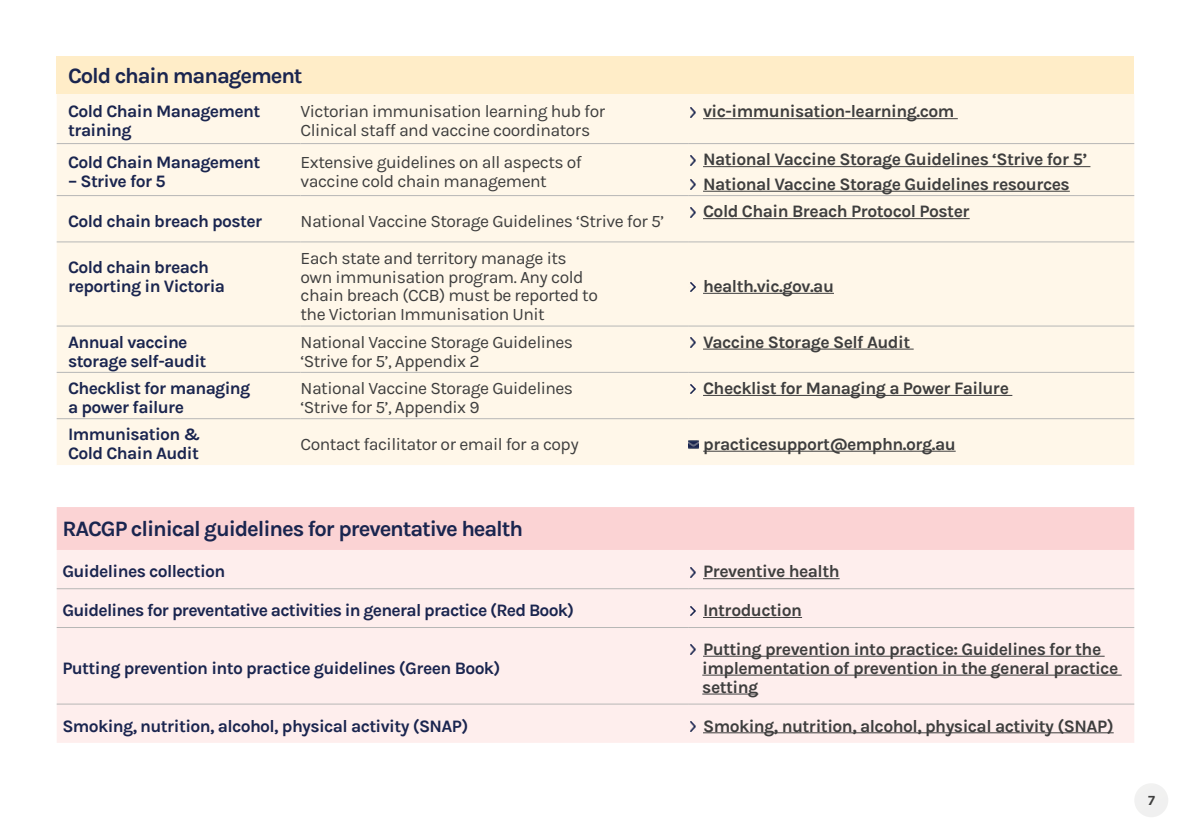
<style>
.page{position:relative;width:1191px;height:840px;background:#fff}
.page>*{position:absolute;margin:0;border:0;box-sizing:border-box;transform-origin:0 0}
.Heading_2{font:700 22px "Karla";letter-spacing:-.05em;color:#1a254f}
.Heading_3{font:17.6px/18.8px "Karla";letter-spacing:-.03em;color:#3e3e3e}
.t1{font:700 17.6px/18.8px "Karla";letter-spacing:-.03em;color:#3e3e3e}
.Heading_3-2{font:700 17.6px/18.8px "Karla";letter-spacing:-.035em;color:#1a254f}
.t2{font:700 14px "Karla";color:#3e3e3e}
</style>
<div class="page">
<div style="left:57px;top:57px;width:1077px;height:37px;background:#ffedc8"></div>
<div style="left:57px;top:94px;width:1077px;height:371px;background:#fff7e9"></div>
<hr style="left:57px;top:143px;width:243px;height:1px;background:#b7b7b6">
<hr style="left:300px;top:143px;width:388px;height:1px;background:#b7b7b6">
<hr style="left:688px;top:143px;width:446px;height:1px;background:#b7b7b6">
<hr style="left:57px;top:195px;width:243px;height:1px;background:#b7b7b6">
<hr style="left:300px;top:195px;width:388px;height:1px;background:#b7b7b6">
<hr style="left:688px;top:195px;width:446px;height:1px;background:#b7b7b6">
<hr style="left:57px;top:241px;width:243px;height:1px;background:#b7b7b6">
<hr style="left:300px;top:241px;width:388px;height:1px;background:#b7b7b6">
<hr style="left:688px;top:241px;width:446px;height:1px;background:#b7b7b6">
<hr style="left:57px;top:325px;width:243px;height:1px;background:#b7b7b6">
<hr style="left:300px;top:325px;width:388px;height:1px;background:#b7b7b6">
<hr style="left:688px;top:325px;width:446px;height:1px;background:#b7b7b6">
<hr style="left:57px;top:372px;width:243px;height:1px;background:#b7b7b6">
<hr style="left:300px;top:372px;width:388px;height:1px;background:#b7b7b6">
<hr style="left:688px;top:372px;width:446px;height:1px;background:#b7b7b6">
<hr style="left:57px;top:418px;width:243px;height:1px;background:#b7b7b6">
<hr style="left:300px;top:418px;width:388px;height:1px;background:#b7b7b6">
<hr style="left:688px;top:418px;width:446px;height:1px;background:#b7b7b6">
<hr style="left:703px;top:118px;width:254px;height:1px;background:#3e3e3e">
<svg style="left:688px;top:107px;width:10px;height:10px"></svg>
<hr style="left:703px;top:166px;width:387px;height:1px;background:#3e3e3e">
<hr style="left:703px;top:191px;width:366px;height:1px;background:#3e3e3e">
<svg style="left:688px;top:155px;width:10px;height:10px"></svg>
<svg style="left:688px;top:180px;width:10px;height:10px"></svg>
<hr style="left:703px;top:218px;width:266px;height:1px;background:#3e3e3e">
<svg style="left:688px;top:207px;width:10px;height:10px"></svg>
<hr style="left:703px;top:293px;width:131px;height:1px;background:#3e3e3e">
<svg style="left:688px;top:282px;width:10px;height:9px"></svg>
<hr style="left:703px;top:348px;width:210px;height:1px;background:#3e3e3e">
<svg style="left:688px;top:337px;width:10px;height:10px"></svg>
<hr style="left:703px;top:395px;width:309px;height:1px;background:#3e3e3e">
<svg style="left:688px;top:384px;width:10px;height:9px"></svg>
<hr style="left:703px;top:450px;width:252px;height:1px;background:#3e3e3e">
<svg style="left:688px;top:439px;width:10px;height:10px"></svg>
<div style="left:57px;top:507px;width:1077px;height:42px;background:#fbd3d4"></div>
<div style="left:57px;top:549px;width:1077px;height:193px;background:#feeeed"></div>
<hr style="left:57px;top:588px;width:631px;height:1px;background:#b7b7b6">
<hr style="left:688px;top:588px;width:446px;height:1px;background:#b7b7b6">
<hr style="left:57px;top:626px;width:631px;height:1px;background:#b7b7b6">
<hr style="left:688px;top:626px;width:446px;height:1px;background:#b7b7b6">
<hr style="left:57px;top:703px;width:631px;height:1px;background:#b7b7b6">
<hr style="left:688px;top:703px;width:446px;height:1px;background:#b7b7b6">
<hr style="left:703px;top:578px;width:136px;height:1px;background:#3e3e3e">
<svg style="left:688px;top:567px;width:10px;height:10px"></svg>
<hr style="left:703px;top:616px;width:99px;height:1px;background:#3e3e3e">
<svg style="left:688px;top:606px;width:10px;height:9px"></svg>
<hr style="left:703px;top:655px;width:401px;height:1px;background:#3e3e3e">
<hr style="left:702px;top:674px;width:419px;height:1px;background:#3e3e3e">
<hr style="left:702px;top:693px;width:56px;height:1px;background:#3e3e3e">
<svg style="left:688px;top:644px;width:10px;height:10px"></svg>
<hr style="left:703px;top:732px;width:410px;height:1px;background:#3e3e3e">
<svg style="left:688px;top:721px;width:10px;height:9px"></svg>
<div style="left:1134px;top:782px;width:34px;height:34px;background:#f1f1f0;border-radius:50%"></div>
<p class="Heading_2" style="left:68px;top:62px;width:236px">Cold chain management</p>
<p class="Heading_3-2" style="left:68px;top:102px;width:194px">Cold Chain Management training</p>
<p class="Heading_3" style="left:300px;top:102px;width:306px">Victorian immunisation learning hub for<br>Clinical staff and vaccine coordinators</p>
<p class="t1" style="left:703px;top:102px;width:253px">vic-immunisation-learning.com</p>
<p class="Heading_3-2" style="left:68px;top:153px;width:194px">Cold Chain Management</p>
<p class="Heading_3-2" style="left:68px;top:172px;width:99px">– Strive for 5</p>
<p class="Heading_3" style="left:300px;top:153px;width:283px">Extensive guidelines on all aspects of vaccine cold chain management</p>
<p class="t1" style="left:703px;top:150px;width:385px">National Vaccine Storage Guidelines ‘Strive for 5’</p>
<p class="t1" style="left:703px;top:174px;width:368px">National Vaccine Storage Guidelines resources</p>
<p class="Heading_3-2" style="left:68px;top:211px;width:196px">Cold chain breach poster</p>
<p class="Heading_3" style="left:300px;top:212px;width:365px">National Vaccine Storage Guidelines ‘Strive for 5’</p>
<p class="Heading_3-2" style="left:68px;top:258px;width:159px">Cold chain breach reporting in Victoria</p>
<p class="Heading_3" style="left:300px;top:248px;width:299px">Each state and territory manage its own immunisation program. Any cold chain breach (CCB) must be reported to the Victorian Immunisation Unit</p>
<p class="t1" style="left:703px;top:202px;width:268px">Cold Chain Breach Protocol Poster</p>
<p class="t1" style="left:703px;top:276px;width:132px">health.vic.gov.au</p>
<p class="Heading_3-2" style="left:68px;top:332px;width:140px">Annual vaccine storage self-audit</p>
<p class="Heading_3" style="left:300px;top:332px;width:274px">National Vaccine Storage Guidelines ‘Strive for 5’, Appendix 2</p>
<p class="t1" style="left:703px;top:332px;width:209px">Vaccine Storage Self Audit</p>
<p class="Heading_3-2" style="left:68px;top:378px;width:184px">Checklist for managing a power failure</p>
<p class="Heading_3" style="left:300px;top:379px;width:274px">National Vaccine Storage Guidelines ‘Strive for 5’, Appendix 9</p>
<p class="t1" style="left:703px;top:378px;width:307px">Checklist for Managing a Power Failure</p>
<p class="Heading_3-2" style="left:68px;top:425px;width:134px">Immunisation &amp;<br>Cold Chain Audit</p>
<p class="Heading_3" style="left:300px;top:434px;width:280px">Contact facilitator or email for a copy</p>
<p class="t1" style="left:703px;top:434px;width:254px">practicesupport@emphn.org.au</p>
<p class="Heading_2" style="left:62px;top:515px;width:462px">RACGP clinical guidelines for preventative health</p>
<p class="Heading_3-2" style="left:62px;top:562px;width:165px">Guidelines collection</p>
<p class="t1" style="left:703px;top:562px;width:138px">Preventive health</p>
<p class="Heading_3-2" style="left:62px;top:600px;width:513px">Guidelines for preventative activities in general practice (Red Book)</p>
<p class="t1" style="left:703px;top:600px;width:100px">Introduction</p>
<p class="Heading_3-2" style="left:62px;top:658px;width:439px">Putting prevention into practice guidelines (Green Book)</p>
<p class="t1" style="left:702px;top:639px;width:417px">Putting prevention into practice: Guidelines for the implementation of prevention in the general practice setting</p>
<p class="Heading_3-2" style="left:62px;top:715px;width:407px">Smoking, nutrition, alcohol, physical activity (SNAP)</p>
<p class="t1" style="left:703px;top:715px;width:412px">Smoking, nutrition, alcohol, physical activity (SNAP)</p>
<p class="t2" style="left:1148px;top:791px;width:8px">7</p>
</div>
